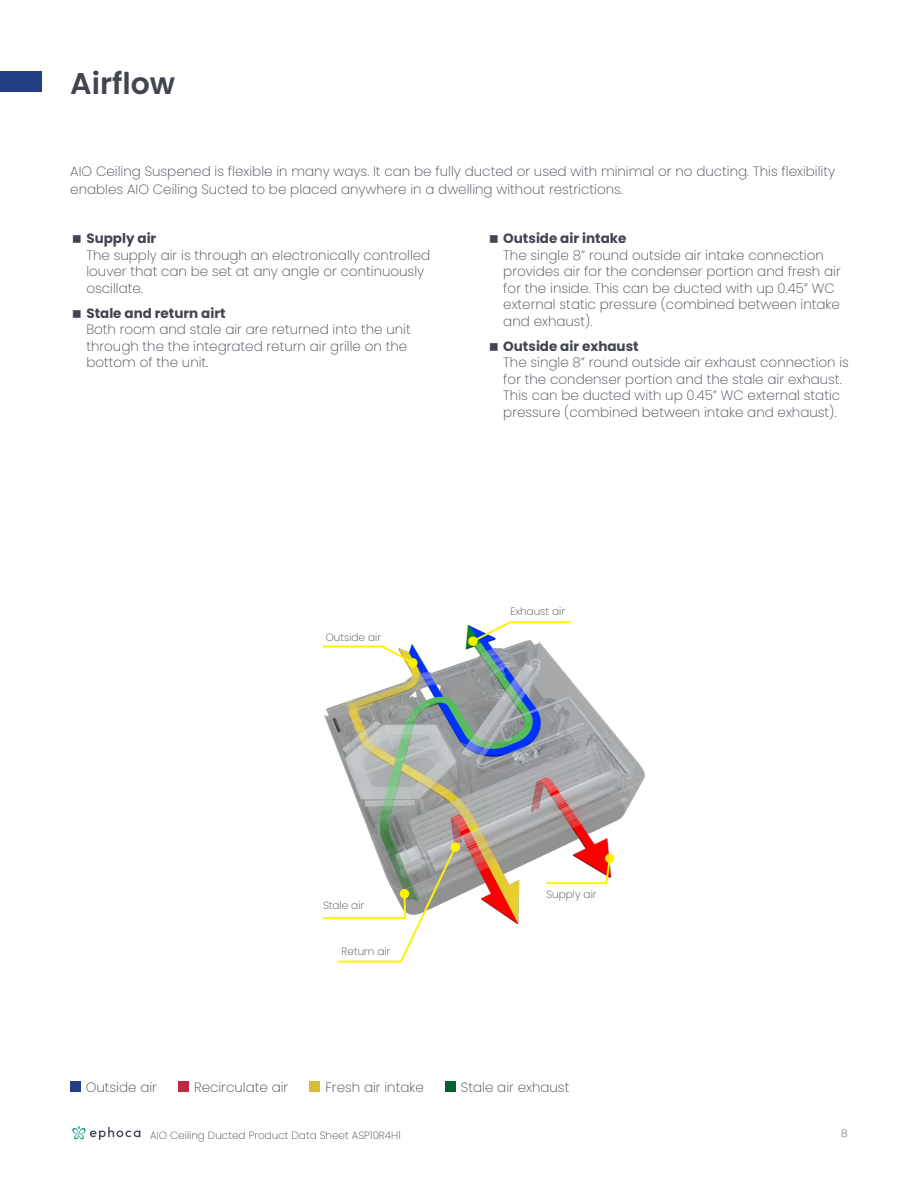
<style>
.page{position:relative;width:918px;height:1188px;background:#fff}
.page>*{position:absolute;margin:0;border:0;box-sizing:border-box;transform-origin:0 0}
.t1{font:600 30px "Poppins";color:#424550}
.t2{font:200 13.5px/16.5px "Poppins";color:#424550}
.t3{font:700 13.5px "Poppins";color:#424550}
.t4{font:200 10.5px "Poppins";color:#424550}
</style>
<div class="page">
<div style="left:0;top:71px;width:41px;height:21px;background:#233e84"></div>
<svg style="left:72px;top:1126px;width:68px;height:14px"></svg>
<div style="left:70px;top:1081px;width:10px;height:11px;background:#233e84"></div>
<div style="left:310px;top:1081px;width:10px;height:11px;background:#d7bb39"></div>
<div style="left:179px;top:1081px;width:10px;height:11px;background:#bb2944"></div>
<div style="left:445px;top:1081px;width:11px;height:11px;background:#046035"></div>
<img style="left:324px;top:624px;width:321px;height:301px">
<svg style="left:470px;top:621px;width:103px;height:23px"></svg>
<div style="left:468px;top:637px;width:10px;height:9px;background:#fff200;border-radius:50%"></div>
<svg style="left:323px;top:645px;width:92px;height:20px"></svg>
<div style="left:408px;top:658px;width:9px;height:9px;background:#fff200;border-radius:50%"></div>
<svg style="left:545px;top:856px;width:67px;height:29px"></svg>
<div style="left:605px;top:854px;width:9px;height:9px;background:#fff200;border-radius:50%"></div>
<svg style="left:323px;top:844px;width:135px;height:119px"></svg>
<div style="left:451px;top:842px;width:9px;height:10px;background:#fff200;border-radius:50%"></div>
<h1 class="t1" style="left:70px;top:66px;width:107px">Airflow</h1>
<p class="t2" style="left:70px;top:163px;width:766px;line-height:18px">AIO Ceiling Suspened is flexible in many ways It. can be fully ducted or used with minimal or no ducting. This flexibility enables AIO Ceiling Sucted to be placed anywhere in a dwelling without restrictions.</p>
<p class="t3" style="left:86px;top:231px;width:72px">Supply air</p>
<p class="t2" style="left:86px;top:247px;width:345px">The supply air is through an electronically controlled louver that can be set at any angle or continuously oscillate.</p>
<p class="t3" style="left:86px;top:305px;width:141px">Stale and return airt</p>
<p class="t2" style="left:86px;top:321px;width:326px">Both room and stale air are returned into the unit through the the integrated return air grille on the bottom of the unit.</p>
<p class="t3" style="left:503px;top:231px;width:125px">Outside air intake</p>
<p class="t2" style="left:503px;top:247px;width:339px">The single 8” round outside air intake connection provides air for the condenser portion and fresh air for the inside. This can be ducted with up 0.45” WC external static pressure (combined between intake and exhaust .(</p>
<p class="t3" style="left:503px;top:338px;width:137px">Outside air exhaust</p>
<p class="t2" style="left:503px;top:354px;width:347px">The single 8” round outside air exhaust connection is for the condenser portion and the stale air exhaust.<br>This can be ducted with up 0.45” WC external static pressure (combined between intake and exhaust .(</p>
<p class="t4" style="left:326px;top:631px;width:57px">Outside air</p>
<p class="t4" style="left:510px;top:606px;width:56px">Exhaust air</p>
<p class="t4" style="left:323px;top:900px;width:43px">Stale air</p>
<p class="t4" style="left:342px;top:945px;width:50px">Return air</p>
<p class="t4" style="left:546px;top:888px;width:52px">Supply air</p>
<p class="t2" style="left:86px;top:1079px;width:73px">Outside air</p>
<p class="t2" style="left:194px;top:1079px;width:96px">Recirculate air</p>
<p class="t2" style="left:325px;top:1079px;width:100px">Fresh air intake</p>
<p class="t2" style="left:461px;top:1079px;width:110px">Stale air exhaust</p>
<p class="t4" style="left:150px;top:1129px;width:252px">AIO Ceiling Ducted Product Data Sheet ASP1 0 H4R 1</p>
<p class="t4" style="left:841px;top:1127px;width:8px">8</p>
</div>
